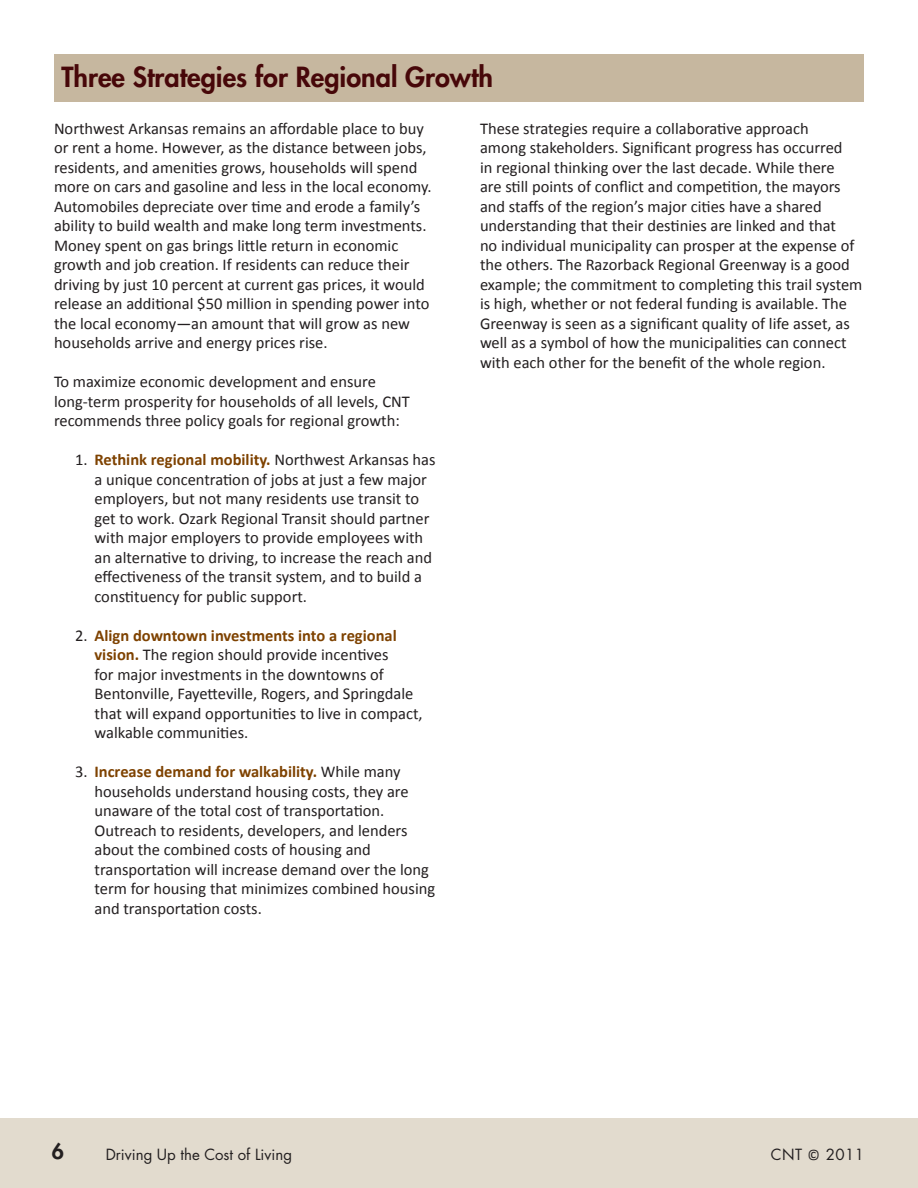
<style>
.page{position:relative;width:918px;height:1188px;background:#fff}
.page>*{position:absolute;margin:0;border:0;box-sizing:border-box;transform-origin:0 0}
.t1{font:800 27px "Futura Std";color:#470709}
.t2{font:800 21px "Futura Std";color:#231f20}
.tabs{font:16.5px/19.5px "Calibri";color:#231f20}
.t3{font:15px "Futura Std";color:#231f20}
.s1{font-weight:700;color:#7e4200}
.s2{font-family:"Calibri"}
</style>
<div class="page">
<div style="left:0;top:1119px;width:918px;height:69px;background:#e2dbce"></div>
<div style="left:54px;top:54px;width:810px;height:47px;background:#c6b79f"></div>
<p class="t1" style="left:61px;top:60px;width:433px">Three Strategies for Regional Growth</p>
<p class="tabs" style="left:54px;top:118px;width:379px">Northwest Arkansas remains an affordable place to buy or rent a home. However, as the distance between jobs, residents, and amenities grows, households will spend more on cars and gasoline and less in the local economy.<br>Automobiles depreciate over time and erode a family’s ability to build wealth and make long term investments.<br>Money spent on gas brings little return in economic growth and job creation. If residents can reduce their driving by just 10 percent at current gas prices, it would release an additional $50 million in spending power into the local economy—an amount that will grow as new households arrive and energy prices rise.</p>
<p class="tabs" style="left:54px;top:371px;width:357px">To maximize economic development and ensure long-term prosperity for households of all levels, CNT recommends three policy goals for regional growth:</p>
<p class="tabs" style="left:94px;top:449px;width:343px;text-indent:-20px">1. <span class="s1">Rethink regional mobility.</span> Northwest Arkansas has a unique concentration of jobs at just a few major employers, but not many residents use transit to get to work. Ozark Regional Transit should partner with major employers to provide employees with an alternative to driving, to increase the reach and effectiveness of the transit system, and to build a constituency for public support.</p>
<p class="tabs" style="left:94px;top:625px;width:330px;text-indent:-20px">2. <span class="s1">Align downtown investments into a regional vision.</span> The region should provide incentives<br>for major investments in the downtowns of Bentonville, Fayetteville, Rogers, and Springdale that will expand opportunities to live in compact, walkable communities.</p>
<p class="tabs" style="left:94px;top:761px;width:342px;text-indent:-20px">3. <span class="s1">Increase demand for walkability.</span> While many households understand housing costs, they are unaware of the total cost of transportation.<br>Outreach to residents, developers, and lenders about the combined costs of housing and transportation will increase demand over the long term for housing that minimizes combined housing and transportation costs.</p>
<p class="tabs" style="left:480px;top:118px;width:384px">These strategies require a collaborative approach<br>among stakeholders. Significant progress has occurred<br>in regional thinking over the last decade. While there<br>are still points of conflict and competition, the mayors and staffs of the region’s major cities have a shared understanding that their destinies are linked and that<br>no individual municipality can prosper at the expense of the others. The Razorback Regional Greenway is a good example; the commitment to completing this trail system is high, whether or not federal funding is available. The Greenway is seen as a significant quality of life asset, as well as a symbol of how the municipalities can connect with each other for the benefit of the whole region.</p>
<p class="t2" style="left:52px;top:1138px;width:14px">6</p>
<p class="t3" style="left:106px;top:1145px;width:188px">Driving Up the Cost of Living</p>
<p class="t3" style="left:771px;top:1145px;width:95px">CNT <span class="s2">©</span> 2011</p>
</div>
